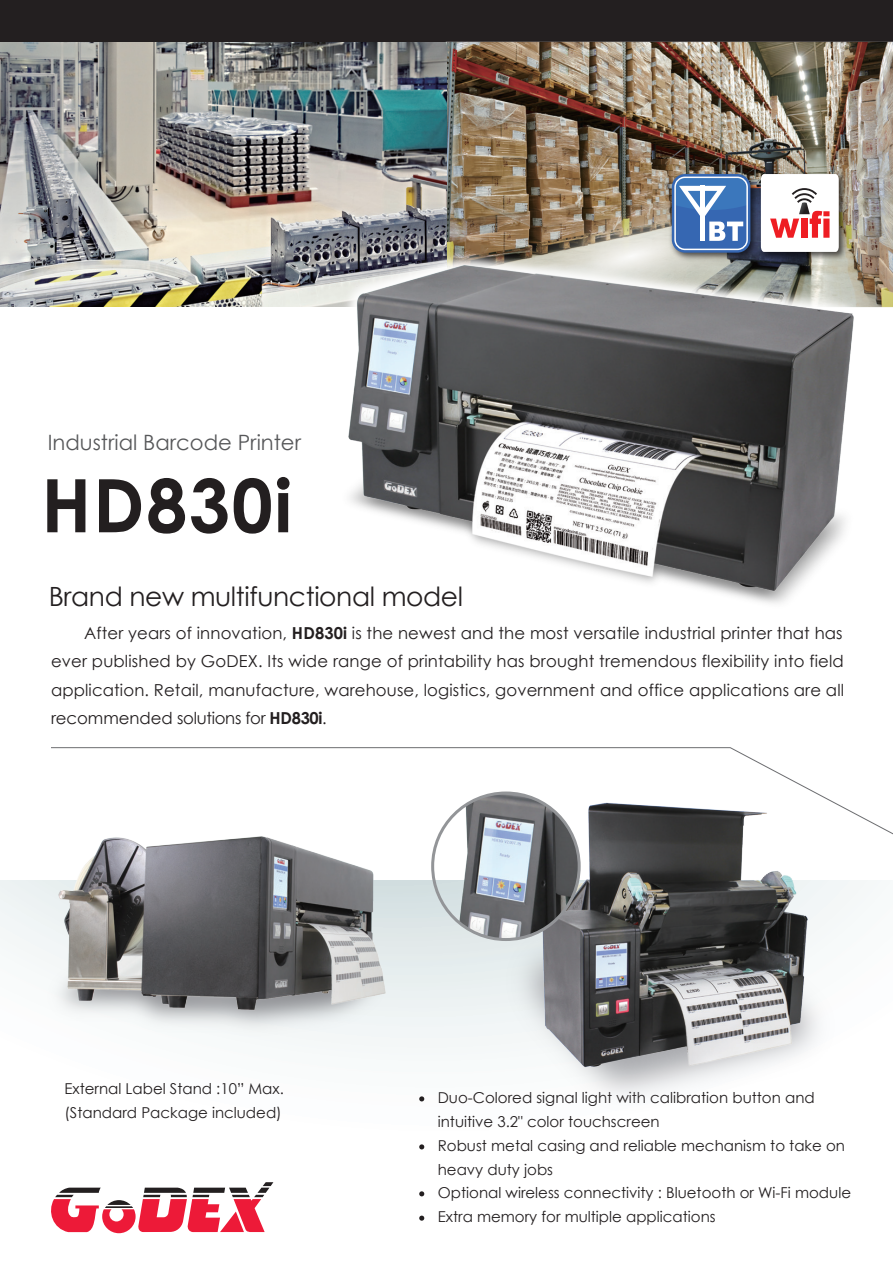
<style>
.page{position:relative;width:893px;height:1263px;background:#fff}
.page>*{position:absolute;margin:0;border:0;box-sizing:border-box;transform-origin:0 0}
.t1{font:700 73.8px "Century Gothic";letter-spacing:.02em;color:#231f20}
.t2{font:26.55px "Century Gothic";letter-spacing:-.015em;color:#231f20}
.t3{font:21.15px "Century Gothic";color:#57585a}
.t4{font:16.5px/28.5px "Century Gothic";color:#231f20;text-align:justify}
.t5{font:15px/24px "Century Gothic";color:#231f20}
.s1{font-family:"Adobe Ming Std";font-weight:300}
.s2{font-weight:700}
</style>
<div class="page">
<div style="left:0;top:0;width:893px;height:43px;background:#231f20"></div>
<svg style="left:51px;top:1182px;width:222px;height:51px"></svg>
<svg style="left:51px;top:747px;width:842px;height:88px"></svg>
<svg style="left:419px;top:1096px;width:5px;height:5px"></svg>
<svg style="left:419px;top:1144px;width:5px;height:5px"></svg>
<svg style="left:419px;top:1191px;width:5px;height:5px"></svg>
<svg style="left:419px;top:1215px;width:5px;height:6px"></svg>
<img style="left:445px;top:41px;width:448px;height:165px">
<img style="left:0;top:43px;width:446px;height:263px">
<svg style="left:456px;top:189px;width:210px;height:17px;background:#968165"></svg>
<img style="left:293px;top:206px;width:600px;height:102px">
<img style="left:335px;top:248px;width:541px;height:356px">
<img style="left:511px;top:779px;width:312px;height:311px">
<img style="left:666px;top:168px;width:96px;height:96px">
<svg style="left:672px;top:174px;width:78px;height:79px"></svg>
<div style="left:674px;top:177px;width:74px;height:73px;border:2px solid #fff;border-radius:10px"></div>
<svg style="left:675px;top:177px;width:72px;height:72px"></svg>
<div style="left:700px;top:186px;width:5px;height:55px;background:#fff"></div>
<img style="left:755px;top:168px;width:95px;height:95px">
<svg style="left:761px;top:174px;width:78px;height:78px"></svg>
<img style="left:440px;top:793px;width:139px;height:146px">
<img style="left:37px;top:789px;width:403px;height:268px">
<p class="t3" style="left:48px;top:427px;width:255px">Industrial Barcode Printer</p>
<h1 class="t1" style="left:41px;top:449px;width:252px">HD830i</h1>
<h2 class="t2" style="left:49px;top:578px;width:416px">Brand new multifunctional model</h2>
<p class="t4" style="left:51px;top:618px;width:795px"><span class="s1">　　</span>After years of innovation, <span class="s2">HD830i</span> is the newest and the most versatile industrial printer that has ever published by GoDEX. Its wide range of printability has brought tremendous flexibility into field application. Retail, manufacture, warehouse, logistics, government and office applications are all recommended solutions for <span class="s2">HD830i</span>.</p>
<p class="t5" style="left:64px;top:1076px;width:221px">External Label Stand :10” Max. (Standard Package included)</p>
<p class="t5" style="left:438px;top:1085px;width:409px">Duo-Colored signal light with calibration button and intuitive 3.2" color touchscreen<br>Robust metal casing and reliable mechanism to take on heavy duty jobs</p>
<p class="t5" style="left:438px;top:1181px;width:415px">Optional wireless connectivity : Bluetooth or Wi-Fi module<br>Extra memory for multiple applications</p>
</div>
